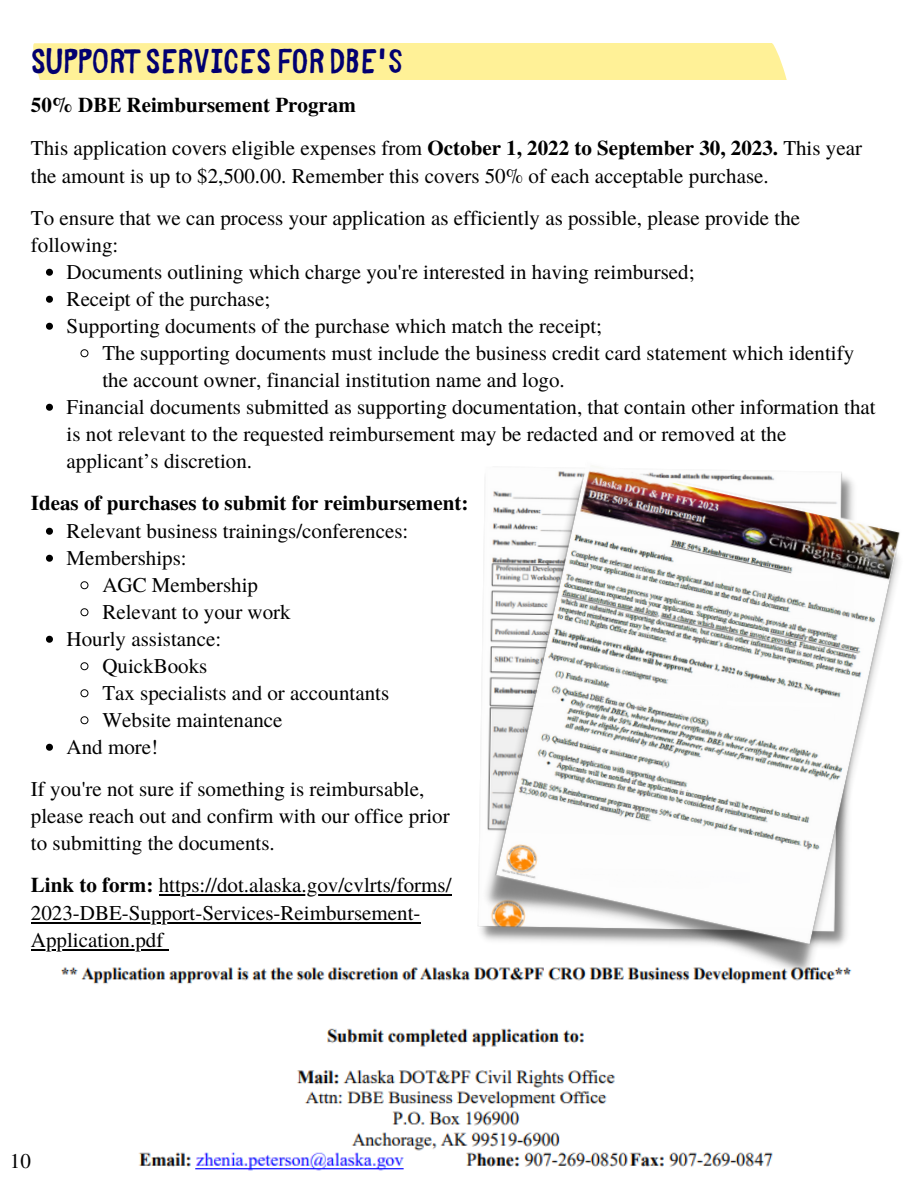
<style>
.page{position:relative;width:918px;height:1188px;background:#fff}
.page>*{position:absolute;margin:0;border:0;box-sizing:border-box;transform-origin:0 0}
.t1{font:34.5px "Bike Park";color:#020070}
.t2{font:21px/27px "Te X Gyre Termes";color:#000}
.t3{font:700 21px/43px "Te X Gyre Termes";color:#000}
.s1{font-weight:400}
.s2{font-weight:700}
</style>
<div class="page">
<div style="left:33px;top:44px;width:754px;height:36px;background:#fff197"></div>
<svg style="left:46px;top:269px;width:7px;height:7px"></svg>
<svg style="left:46px;top:296px;width:7px;height:7px"></svg>
<svg style="left:46px;top:323px;width:7px;height:7px"></svg>
<svg style="left:80px;top:349px;width:9px;height:9px"></svg>
<svg style="left:46px;top:404px;width:7px;height:7px"></svg>
<svg style="left:46px;top:528px;width:7px;height:7px"></svg>
<svg style="left:46px;top:555px;width:7px;height:7px"></svg>
<svg style="left:80px;top:581px;width:9px;height:9px"></svg>
<svg style="left:80px;top:608px;width:9px;height:9px"></svg>
<svg style="left:46px;top:636px;width:7px;height:7px"></svg>
<svg style="left:80px;top:662px;width:9px;height:9px"></svg>
<svg style="left:80px;top:689px;width:9px;height:9px"></svg>
<svg style="left:80px;top:716px;width:9px;height:9px"></svg>
<svg style="left:46px;top:744px;width:7px;height:7px"></svg>
<hr style="left:159px;top:894px;width:293px;height:2px;background:#000">
<hr style="left:31px;top:922px;width:390px;height:2px;background:#000">
<hr style="left:31px;top:949px;width:132px;height:2px;background:#000">
<svg style="left:163px;top:949px;width:6px;height:2px"></svg>
<img style="left:61px;top:967px;width:712px;height:204px">
<img style="left:476px;top:465px;width:424px;height:519px">
<h1 class="t1" style="left:31px;top:32px;width:374px">SUPPORT SERVICES FOR DBE'S</h1>
<p class="t3" style="left:31px;top:82px;width:833px">50% DBE Reimbursement Program<br><span class="s1">This application covers eligible expenses from</span> October 1, 2022 to September 30, 2023. <span class="s1">This year</span></p>
<p class="t2" style="left:31px;top:154px;width:771px;line-height:42px">the amount is up to $2,500.00. Remember this covers 50% of each acceptable purchase.<br>To ensure that we can process your application as efficiently as possible, please provide the</p>
<p class="t2" style="left:31px;top:230px;width:89px">following:</p>
<p class="t2" style="left:67px;top:257px;width:629px">Documents outlining which charge you're interested in having reimbursed;<br>Receipt of the purchase;<br>Supporting documents of the purchase which match the receipt;</p>
<p class="t2" style="left:102px;top:338px;width:753px">The supporting documents must include the business credit card statement which identify</p>
<p class="t2" style="left:102px;top:365px;width:464px">the account owner, financial institution name and logo.</p>
<p class="t2" style="left:67px;top:392px;width:811px">Financial documents submitted as supporting documentation, that contain other information that</p>
<p class="t2" style="left:67px;top:419px;width:721px">is not relevant to the requested reimbursement may be redacted and or removed at the</p>
<p class="t2" style="left:67px;top:446px;width:187px">applicant’s discretion.</p>
<p class="t3" style="left:31px;top:480px;width:439px">Ideas of purchases to submit for reimbursement:</p>
<p class="t2" style="left:67px;top:516px;width:343px">Relevant business trainings/conferences:</p>
<p class="t2" style="left:67px;top:543px;width:122px">Memberships:</p>
<p class="t2" style="left:102px;top:570px;width:157px">AGC Membership</p>
<p class="t2" style="left:102px;top:597px;width:190px">Relevant to your work</p>
<p class="t2" style="left:67px;top:624px;width:156px">Hourly assistance:</p>
<p class="t2" style="left:102px;top:651px;width:106px">QuickBooks</p>
<p class="t2" style="left:102px;top:678px;width:288px">Tax specialists and or accountants</p>
<p class="t2" style="left:102px;top:705px;width:182px">Website maintenance</p>
<p class="t2" style="left:67px;top:732px;width:93px">And more!</p>
<p class="t2" style="left:31px;top:774px;width:420px">If you're not sure if something is reimbursable, please reach out and confirm with our office prior to submitting the documents.</p>
<p class="t2" style="left:31px;top:870px;width:422px;line-height:27.5px"><span class="s2">Link to form:</span> https://dot.alaska.gov/cvlrts/forms/<br>2023-DBE-Support-Services-Reimbursement-<br>Application.pdf</p>
<p class="t2" style="left:10px;top:1147px;width:22px">10</p>
</div>
